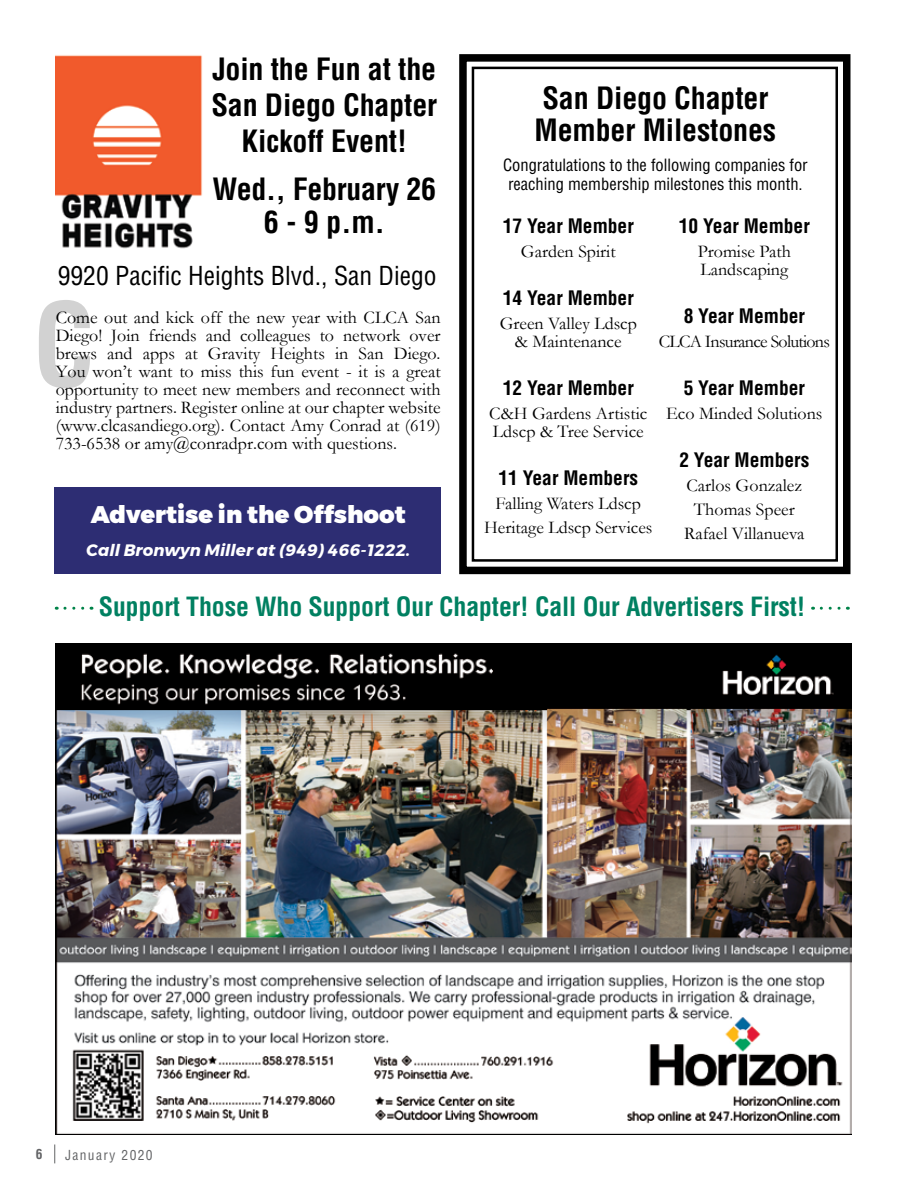
<style>
.page{position:relative;width:918px;height:1188px;background:#fff}
.page>*{position:absolute;margin:0;border:0;box-sizing:border-box;transform-origin:0 0}
.t1{font:700 condensed 112.5px "Helvetica";color:#000}
.t2{font:700 condensed 30px/36px "Helvetica";letter-spacing:-.005em;color:#000;text-align:center}
.t3{font:700 condensed 25.8px "Helvetica";letter-spacing:-.005em;color:#008061}
.t4{font:condensed 25.5px "Helvetica";color:#000}
.t5{font:900 24px "Montserrat";color:#fff}
.t6{font:700 condensed 19.5px "Helvetica";color:#000}
.t7{font:18px/18px "Garamond";color:#000;text-align:center}
.t8{font:18px "Garamond";letter-spacing:-.04em;color:#000}
.t9{font:condensed 16.5px/19.5px "Helvetica";color:#000;text-align:center}
.t10{font:italic 700 16.5px "Montserrat";color:#fff}
.t11{font:condensed 13.5px "Helvetica";letter-spacing:.1em;color:#636466}
.t12{font:700 condensed 13.5px "Helvetica";color:#636466}
</style>
<div class="page">
<svg style="left:54px;top:1144px;width:1px;height:19px"></svg>
<img style="left:55px;top:643px;width:796px;height:491px">
<div style="left:54px;top:488px;width:387px;height:86px;background:#2d2d73"></div>
<svg style="left:459px;top:54px;width:392px;height:521px"></svg>
<div style="left:472px;top:67px;width:366px;height:495px;border:3px solid #000"></div>
<img style="left:56px;top:55px;width:146px;height:194px">
<svg style="left:65px;top:607px;width:27px;height:3px"></svg>
<svg style="left:821px;top:607px;width:27px;height:3px"></svg>
<h2 class="t2" style="left:211px;top:50px;width:227px">Join the Fun at the<br>San Diego Chapter<br>Kickoff Event!</h2>
<h2 class="t2" style="left:213px;top:172px;width:225px;line-height:33px">Wed., February 26<br>6 - 9 p.m.</h2>
<h3 class="t4" style="left:58px;top:260px;width:380px">9920 Pacific Heights Blvd., San Diego</h3>
<h1 class="t1" style="left:33px;top:275px;width:64px">C</h1>
<h2 class="t2" style="left:535px;top:83px;width:243px;line-height:31.5px;text-align:left">San Diego Chapter<br>Member Milestones</h2>
<p class="t9" style="left:503px;top:155px;width:306px">Congratulations to the following companies for reaching membership milestones this month.</p>
<p class="t6" style="left:503px;top:214px;width:133px">17 Year Member</p>
<p class="t7" style="left:521px;top:242px;width:96px">Garden Spirit</p>
<p class="t6" style="left:503px;top:286px;width:133px">14 Year Member</p>
<p class="t7" style="left:500px;top:314px;width:139px">Green Valley Ldscp &amp; Maintenance</p>
<p class="t6" style="left:503px;top:376px;width:133px">12 Year Member</p>
<p class="t7" style="left:489px;top:404px;width:160px;text-align:left">C&amp;H Gardens Artistic<br>Ldscp &amp; Tree Service</p>
<p class="t6" style="left:498px;top:466px;width:141px">11 Year Members</p>
<p class="t7" style="left:484px;top:491px;width:170px;line-height:24px">Falling Waters Ldscp<br>Heritage Ldscp Services</p>
<p class="t6" style="left:679px;top:214px;width:133px">10 Year Member</p>
<p class="t7" style="left:698px;top:242px;width:95px;text-align:left">Promise Path<br>Landscaping</p>
<p class="t6" style="left:684px;top:304px;width:123px">8 Year Member</p>
<p class="t8" style="left:659px;top:329px;width:173px">CLCA Insurance Solutions</p>
<p class="t6" style="left:684px;top:376px;width:123px">5 Year Member</p>
<p class="t7" style="left:666px;top:404px;width:158px">Eco Minded Solutions</p>
<p class="t6" style="left:679px;top:448px;width:132px">2 Year Members</p>
<p class="t7" style="left:684px;top:473px;width:122px;line-height:24px">Carlos Gonzalez<br>Thomas Speer<br>Rafael Villanueva</p>
<p class="t7" style="left:56px;top:308px;width:386px;text-align:justify">Come out and kick off the new year with CLCA San Diego! Join friends and colleagues to network over brews and apps at Gravity Heights in San Diego.<br>You won’t want to miss this fun event - it is a great opportunity to meet new members and reconnect with industry partners. Register online at our chapter website (www.clcasandiego.org). Contact Amy Conrad at (619)<br>733-6538 or amy@conradpr.com with questions.</p>
<h3 class="t5" style="left:91px;top:495px;width:316px">Advertise in the Offshoot</h3>
<p class="t10" style="left:86px;top:537px;width:326px">Call Bronwyn Miller at (949) 466-1222.</p>
<h3 class="t3" style="left:99px;top:591px;width:708px">Support Those Who Support Our Chapter! Call Our Advertisers First!</h3>
<p class="t12" style="left:36px;top:1146px;width:8px">6</p>
<p class="t11" style="left:65px;top:1146px;width:89px">January 2020</p>
</div>
